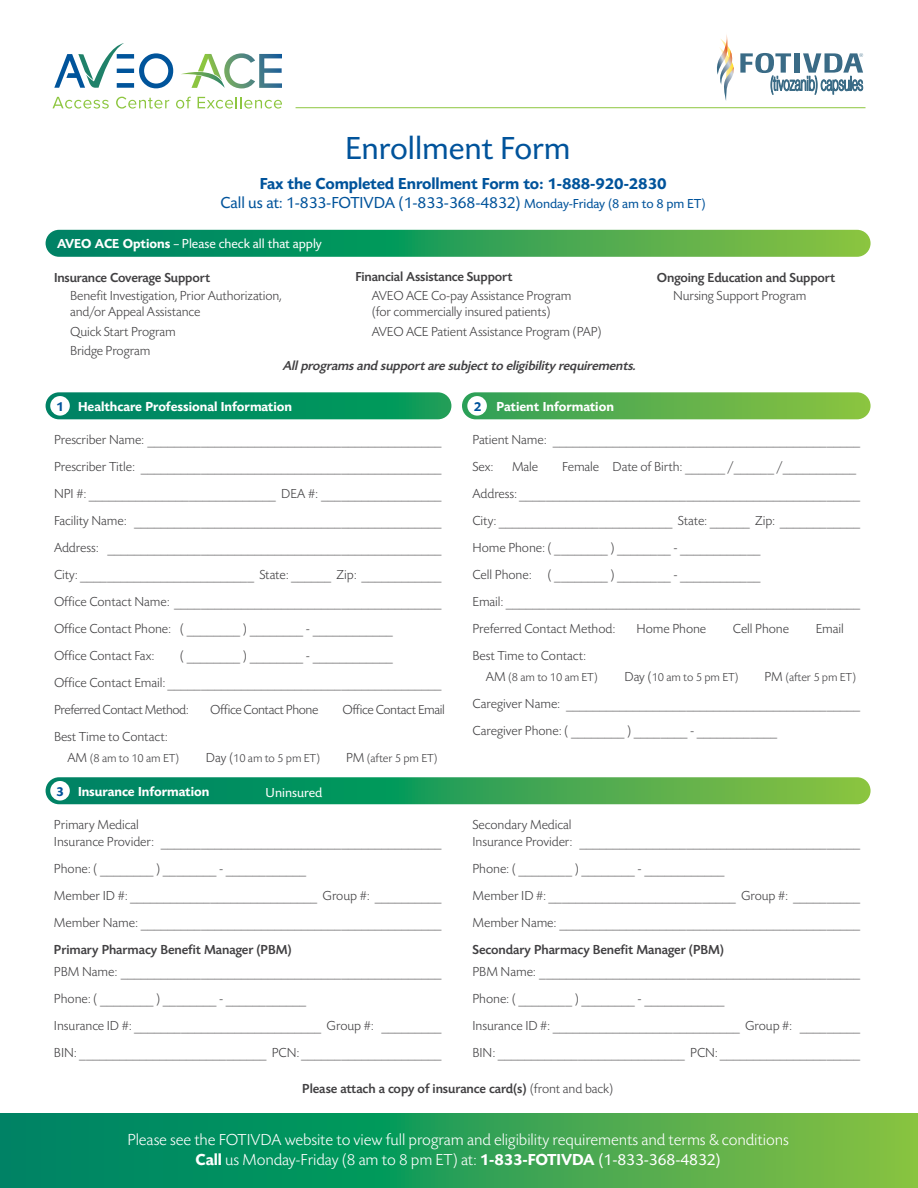
<style>
.page{position:relative;width:918px;height:1188px;background:#fff}
.page>*{position:absolute;margin:0;border:0;box-sizing:border-box;transform-origin:0 0}
.t1{font:33px "Today Sans Now Pro";color:#00539b}
.t2{font:300 19.8px "Helvetica Neue";color:#3a6b86;scale:.56 1}
.t3{font:300 16.5px/19.8px "Today Sans Now Pro";letter-spacing:-.005em;color:#fff;text-align:center}
.t4{font:600 16.5px/19.8px "Today Sans Now Pro";letter-spacing:-.005em;color:#00539b;text-align:center}
.t5{font:300 13.5px/27px "Today Sans Now Pro";letter-spacing:-.005em;color:#414042}
.t6{font:500 13.5px "Today Sans Now Pro";letter-spacing:-.005em;color:#414042}
.t7{font:300 13.5px/27px "Today Sans Now Pro";letter-spacing:-.03em;color:#414042}
.t8{font:600 13.5px "Today Sans Now Pro";color:#fff}
.t9{font:italic 500 13.5px "Today Sans Now Pro";color:#414042}
.t10{font:13.5px "Today Sans Now Pro";color:#fff}
.t11{font:300 12px "Today Sans Now Pro";letter-spacing:-.005em;color:#414042}
.s1{font-weight:400}
.s2{font-weight:400;font-size:13.5px}
.s3{font-weight:600}
.s4{color:#00539b}
.s5{font-size:13.5px}
.s6{font-weight:300}
.s7{font-family:"Proxima Nova"}
</style>
<div class="page">
<svg style="left:0;top:1113px;width:918px;height:75px;background:#2f9f56"></svg>
<svg style="left:46px;top:230px;width:825px;height:27px;background:#32a157"></svg>
<div style="left:462px;top:392px;width:409px;height:27px;background:linear-gradient(to right,#309f59,#8dc440);border-radius:14px"></div>
<svg style="left:46px;top:392px;width:405px;height:27px;background:#059161"></svg>
<svg style="left:52px;top:97px;width:57px;height:12px"></svg>
<svg style="left:116px;top:97px;width:53px;height:12px"></svg>
<svg style="left:176px;top:97px;width:15px;height:12px"></svg>
<svg style="left:198px;top:97px;width:84px;height:12px"></svg>
<svg style="left:54px;top:43px;width:119px;height:45px"></svg>
<svg style="left:181px;top:53px;width:101px;height:35px"></svg>
<svg style="left:46px;top:777px;width:825px;height:27px;background:#33a157"></svg>
<div style="left:50px;top:396px;width:20px;height:20px;background:#fff;border-radius:50%"></div>
<div style="left:467px;top:396px;width:20px;height:20px;background:#fff;border-radius:50%"></div>
<div style="left:50px;top:781px;width:20px;height:20px;background:#fff;border-radius:50%"></div>
<hr style="left:296px;top:107px;width:569px;height:1px;background:#8dc63f">
<svg style="left:717px;top:34px;width:146px;height:67px"></svg>
<h1 class="t1" style="left:345px;top:129px;width:227px">Enrollment Form</h1>
<p class="t4" style="left:221px;top:174px;width:487px">Fax the Completed Enrollment Form to: 1-888-920-2830<br><span class="s1">Call us at: 1-833-FOTIVDA (1-833-368-4832)</span> <span class="s2">Monday-Friday (8 am to 8 pm ET)</span></p>
<p class="t10" style="left:57px;top:236px;width:266px"><span class="s3">AVEO ACE Options</span> – Please check all that apply</p>
<h2 class="t2" style="left:770px;top:67px;width:167px">(tivozanib) capsules</h2>
<p class="t6" style="left:355px;top:269px;width:158px">Financial Assistance Support</p>
<p class="t5" style="left:372px;top:288px;width:201px;line-height:16.2px">AVEO ACE Co-pay Assistance Program (for commercially insured patients)</p>
<p class="t5" style="left:372px;top:318px;width:232px">AVEO ACE Patient Assistance Program (PAP)</p>
<p class="t6" style="left:54px;top:270px;width:158px">Insurance Coverage Support</p>
<p class="t5" style="left:70px;top:288px;width:213px;line-height:16.2px">Benefit Investigation, Prior Authorization, and/or Appeal Assistance</p>
<p class="t5" style="left:70px;top:322px;width:107px;line-height:19.5px">Quick Start Program<br>Bridge Program</p>
<p class="t9" style="left:282px;top:358px;width:358px">Allprogramsand supportaresubjectto eligibility requirements.</p>
<p class="t8" style="left:56px;top:399px;width:237px"><span class="s4">1</span> Healthcare Professional Information</p>
<p class="t8" style="left:474px;top:399px;width:142px"><span class="s4">2</span> Patient Information</p>
<p class="t6" style="left:657px;top:270px;width:180px">Ongoing Education and Support</p>
<p class="t5" style="left:673px;top:282px;width:135px">Nursing Support Program</p>
<p class="t5" style="left:54px;top:426px;width:389px">Prescriber Name: ____________________________________________ Prescriber Title: _____________________________________________ NPI #: ____________________________ DEA #: __________________ Facility Name: ______________________________________________ Address: __________________________________________________ City: __________________________ State: ______ Zip: ____________ Office Contact Name: ________________________________________ Office Contact Phone: ( ________ ) ________ - ____________<br>Office Contact Fax:</p>
<p class="t7" style="left:54px;top:642px;width:389px;text-indent:126px">( ________ ) ________ - ____________<br>Office Contact Email: _________________________________________<br>Preferred Contact Method:</p>
<p class="t7" style="left:210px;top:696px;width:110px">Office Contact Phone</p>
<p class="t7" style="left:342px;top:696px;width:104px">Office Contact Email</p>
<p class="t5" style="left:54px;top:723px;width:115px">Best Time to Contact:</p>
<p class="t11" style="left:67px;top:751px;width:113px"><span class="s5">AM</span> (8 am to 10 am ET)</p>
<p class="t11" style="left:206px;top:751px;width:116px"><span class="s5">Day (</span>10 am to 5 pm ET)</p>
<p class="t11" style="left:346px;top:751px;width:93px"><span class="s5">PM</span> (after 5 pm ET)</p>
<p class="t8" style="left:56px;top:784px;width:155px"><span class="s4">3</span> Insurance Information</p>
<p class="t10" style="left:266px;top:784px;width:58px">Uninsured</p>
<p class="t5" style="left:54px;top:817px;width:389px;line-height:16.2px">Primary Medical<br>Insurance Provider: __________________________________________</p>
<p class="t5" style="left:54px;top:855px;width:389px">Phone: ( ________ ) ________ - ____________<br>Member ID #: ____________________________ Group #: __________<br>Member Name: _____________________________________________</p>
<p class="t6" style="left:54px;top:941px;width:239px">Primary Pharmacy Benefit Manager (PBM)</p>
<p class="t5" style="left:54px;top:959px;width:389px">PBM Name: ________________________________________________ Phone: ( ________ ) ________ - ____________<br>Insurance ID #: ____________________________ Group #: _________ BIN: ____________________________ PCN: _____________________</p>
<p class="t5" style="left:472px;top:426px;width:389px">Patient Name: ______________________________________________<br>Sex:</p>
<p class="t5" style="left:472px;top:453px;width:389px;text-indent:90px">Female Date of Birth: ______ /______ /___________ Address: ___________________________________________________ City: __________________________ State: ______ Zip: ____________ Home Phone: ( ________ ) ________ - ____________<br>Cell Phone: ( ________ ) ________ - ____________<br>Email: _____________________________________________________ Preferred Contact Method:</p>
<p class="t5" style="left:512px;top:453px;width:28px">Male</p>
<p class="t5" style="left:637px;top:615px;width:71px">Home Phone</p>
<p class="t5" style="left:733px;top:615px;width:58px">Cell Phone</p>
<p class="t5" style="left:816px;top:615px;width:30px">Email</p>
<p class="t5" style="left:472px;top:642px;width:115px">Best Time to Contact:</p>
<p class="t11" style="left:486px;top:670px;width:113px"><span class="s5">AM</span> (8 am to 10 am ET)</p>
<p class="t11" style="left:624px;top:670px;width:116px"><span class="s5">Day (</span>10 am to 5 pm ET)</p>
<p class="t11" style="left:765px;top:670px;width:93px"><span class="s5">PM</span> (after 5 pm ET)</p>
<p class="t5" style="left:472px;top:690px;width:389px">Caregiver Name: ____________________________________________<br>Caregiver Phone: ( ________ ) ________ - ____________</p>
<p class="t5" style="left:472px;top:817px;width:389px;line-height:16.2px">Secondary Medical<br>Insurance Provider: __________________________________________</p>
<p class="t5" style="left:472px;top:855px;width:389px">Phone: ( ________ ) ________ - ____________<br>Member ID #: ____________________________ Group #: __________<br>Member Name: _____________________________________________</p>
<p class="t6" style="left:472px;top:941px;width:253px">Secondary Pharmacy Benefit Manager (PBM)</p>
<p class="t5" style="left:472px;top:959px;width:389px">PBM Name: ________________________________________________ Phone: ( ________ ) ________ - ____________<br>Insurance ID #: ____________________________ Group #: _________ BIN: ____________________________ PCN: _____________________</p>
<p class="t6" style="left:302px;top:1080px;width:313px">Please attach a copy of insurance card(s) <span class="s6">(front and back)</span></p>
<p class="t3" style="left:127px;top:1130px;width:663px">Please see the FOTIVDA website to view full program and eligibility requirements and terms <span class="s7">&amp;</span> conditions<br><span class="s3">Call</span> us Monday-Friday (8 am to 8 pm ET) at: <span class="s3">1-833-FOTIVDA</span> <span class="s1">(1-833-368-4832)</span></p>
</div>
